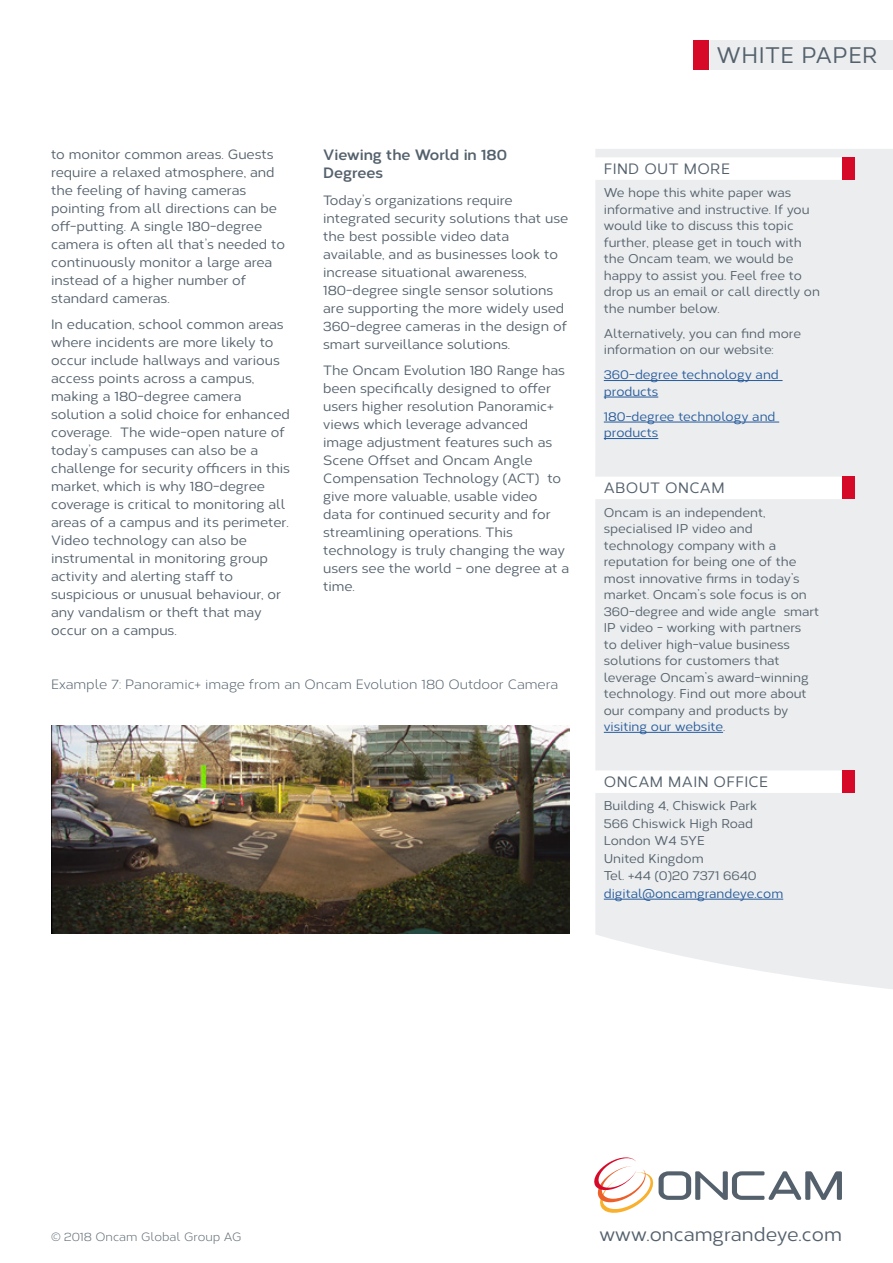
<style>
.page{position:relative;width:893px;height:1263px;background:#fff}
.page>*{position:absolute;margin:0;border:0;box-sizing:border-box;transform-origin:0 0}
.t1{font:500 22.5px "Corbert";letter-spacing:.02em;color:#54616c}
.t2{font:500 19.2px "Corbert";color:#54616c}
.t3{font:500 15px "Corbert";letter-spacing:.02em;color:#54616c}
.t4{font:700 15px/18px "Corbert";color:#54616c}
.t5{font:500 13.5px/18px "Corbert";color:#54616c}
.t6{font:13.5px "Corbert";color:#54616c}
.t7{font:500 12.75px/16.5px "Corbert";color:#54616c}
.t8{font:500 12.75px/16.5px "Corbert";color:#275b9b}
.t9{font:12px "Corbert";color:#5e6a71}
.s1{color:#275b9b}
</style>
<div class="page">
<div style="left:595px;top:149px;width:298px;height:840px;background:#ebedef"></div>
<div style="left:693px;top:40px;width:16px;height:30px;background:#d70929"></div>
<div style="left:710px;top:40px;width:183px;height:30px;background:#ebedef"></div>
<svg style="left:594px;top:1157px;width:248px;height:56px"></svg>
<div style="left:591px;top:157px;width:262px;height:23px;background:#fff"></div>
<hr style="left:604px;top:380px;width:178px;height:1px;background:#275b9b">
<hr style="left:604px;top:397px;width:54px;height:1px;background:#275b9b">
<hr style="left:604px;top:422px;width:175px;height:1px;background:#275b9b">
<hr style="left:604px;top:438px;width:54px;height:1px;background:#275b9b">
<div style="left:591px;top:477px;width:262px;height:22px;background:#fff"></div>
<hr style="left:604px;top:732px;width:119px;height:1px;background:#275b9b">
<div style="left:591px;top:770px;width:262px;height:23px;background:#fff"></div>
<hr style="left:604px;top:899px;width:179px;height:1px;background:#275b9b">
<div style="left:842px;top:157px;width:13px;height:23px;background:#d70929"></div>
<div style="left:842px;top:477px;width:13px;height:22px;background:#d70929"></div>
<div style="left:842px;top:770px;width:13px;height:23px;background:#d70929"></div>
<img style="left:51px;top:726px;width:519px;height:207px">
<p class="t5" style="left:51px;top:144px;width:235px">to monitor common areas. Guests require a relaxed atmosphere, and the feeling of having cameras pointing from all directions can be off-putting. A single 180-degree camera is often all that’s needed to continuously monitor a large area instead of a higher number of standard cameras.</p>
<p class="t5" style="left:51px;top:315px;width:240px">In education, school common areas where incidents are more likely to occur include hallways and various access points across a campus, making a 180-degree camera solution a solid choice for enhanced coverage. The wide-open nature of today’s campuses can also be a challenge for security officers in this market, which is why 180-degree coverage is critical to monitoring all areas of a campus and its perimeter.<br>Video technology can also be instrumental in monitoring group activity and alerting staff to suspicious or unusual behaviour, or any vandalism or theft that may occur on a campus.</p>
<p class="t4" style="left:323px;top:145px;width:185px">Viewing the World in 180<br>Degrees</p>
<p class="t5" style="left:323px;top:190px;width:247px">Today’s organizations require integrated security solutions that use the best possible video data available, and as businesses look to increase situational awareness, 180-degree single sensor solutions are supporting the more widely used 360-degree cameras in the design of smart surveillance solutions.</p>
<p class="t5" style="left:323px;top:360px;width:248px">The Oncam Evolution 180 Range has been specifically designed to offer users higher resolution Panoramic+ views which leverage advanced image adjustment features such as<br>Scene Offset and Oncam Angle<br>Compensation Technology (ACT) to give more valuable, usable video data for continued security and for streamlining operations. This technology is truly changing the way users see the world - one degree at a time.</p>
<p class="t6" style="left:51px;top:675px;width:509px">Example 7: Panoramic+ image from an Oncam Evolution 180 Outdoor Camera</p>
<h1 class="t1" style="left:716px;top:39px;width:163px">WHITE PAPER</h1>
<p class="t3" style="left:604px;top:157px;width:128px">FIND OUT MORE</p>
<p class="t7" style="left:604px;top:184px;width:218px">We hope this white paper was informative and instructive. If you would like to discuss this topic further, please get in touch with the Oncam team, we would be happy to assist you. Feel free to drop us an email or call directly on the number below.</p>
<p class="t7" style="left:604px;top:324px;width:199px">Alternatively, you can find more information on our website:</p>
<p class="t8" style="left:604px;top:366px;width:176px">360-degree technology and products</p>
<p class="t8" style="left:604px;top:407px;width:173px">180-degree technology and products</p>
<p class="t3" style="left:604px;top:477px;width:122px">ABOUT ONCAM</p>
<p class="t7" style="left:604px;top:503px;width:217px">Oncam is an independent, specialised IP video and technology company with a reputation for being one of the most innovative firms in today’s market. Oncam’s sole focus is on<br>360-degree and wide angle smart<br>IP video - working with partners<br>to deliver high-value business solutions for customers that leverage Oncam’s award-winning technology. Find out more about our company and products by <span class="s1">visiting our website</span>.</p>
<p class="t3" style="left:604px;top:770px;width:166px">ONCAM MAIN OFFICE</p>
<p class="t7" style="left:604px;top:796px;width:155px;line-height:17.5px">Building 4, Chiswick Park<br>566 Chiswick High Road<br>London W4 5YE<br>United Kingdom<br>Tel. +44 (0)20 7371 6640</p>
<p class="t8" style="left:604px;top:884px;width:181px">digital@oncamgrandeye.com</p>
<p class="t9" style="left:51px;top:1229px;width:192px">© 2018 Oncam Global Group AG</p>
<h2 class="t2" style="left:600px;top:1220px;width:244px">www.oncamgrandeye.com</h2>
</div>
